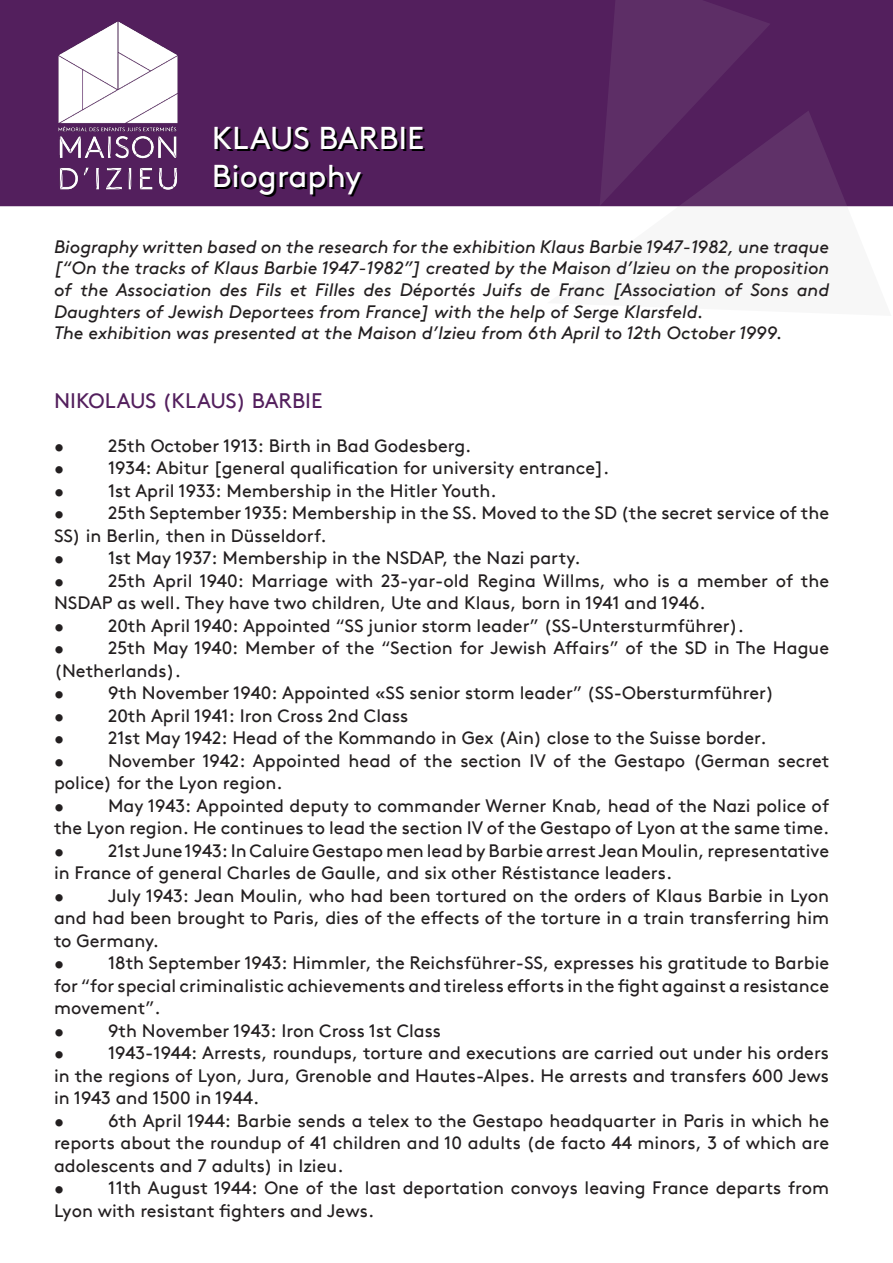
<style>
.page{position:relative;width:893px;height:1263px;background:#fff}
.page>*{position:absolute;margin:0;border:0;box-sizing:border-box;transform-origin:0 0}
.t1{font:31.5px "Brown TT";color:#fff}
.t2{font:21px "Brown TT";color:#531f5d}
.t3{font:18px/22.5px "Brown TT";color:#231f20}
.t4{font:italic 18px/21.6px "Brown TT";color:#231f20;text-align:justify}
</style>
<div class="page">
<div style="left:1px;top:1px;width:891px;height:204px;background:#531f5d"></div>
<div style="left:0;top:0;width:893px;height:206px;border:2px solid #531f5d"></div>
<img style="left:58px;top:21px;width:120px;height:169px">
<svg style="left:547px;top:111px;width:344px;height:96px"></svg>
<svg style="left:600px;top:0;width:170px;height:206px"></svg>
<p class="t1" style="left:212px;top:120px;width:214px">KLAUS BARBIE</p>
<p class="t1" style="left:212px;top:158px;width:151px">Biography</p>
<p class="t4" style="left:54px;top:236px;width:777px">Biography written based on the research for the exhibition Klaus Barbie 1947-1982, une traque [“On the tracks of Klaus Barbie 1947-1982”] created by the Maison d’Izieu on the proposition of the Association des Fils et Filles des Déportés Juifs de Franc [Association of Sons and Daughters of Jewish Deportees from France] with the help of Serge Klarsfeld.</p>
<p class="t4" style="left:54px;top:322px;width:730px">The exhibition was presented at the Maison d’Izieu from 6th April to 12th October 1999.</p>
<p class="t2" style="left:54px;top:388px;width:270px">NIKOLAUS (KLAUS) BARBIE</p>
<p class="t3" style="left:54px;top:434px;width:12px">•</p>
<p class="t3" style="left:108px;top:434px;width:365px">25th October 1913: Birth in Bad Godesberg.</p>
<p class="t3" style="left:54px;top:457px;width:12px">•</p>
<p class="t3" style="left:108px;top:457px;width:503px">1934: Abitur [general qualification for university entrance].</p>
<p class="t3" style="left:54px;top:479px;width:12px">•</p>
<p class="t3" style="left:108px;top:479px;width:390px">1st April 1933: Membership in the Hitler Youth.</p>
<p class="t3" style="left:54px;top:502px;width:12px">•</p>
<p class="t3" style="left:54px;top:502px;width:777px;text-indent:54px">25th September 1935: Membership in the SS. Moved to the SD (the secret service of the<br>SS) in Berlin, then in Düsseldorf.</p>
<p class="t3" style="left:54px;top:547px;width:12px">•</p>
<p class="t3" style="left:108px;top:547px;width:474px">1st May 1937: Membership in the NSDAP, the Nazi party.</p>
<p class="t3" style="left:54px;top:569px;width:12px">•</p>
<p class="t3" style="left:54px;top:569px;width:777px;text-indent:54px">25th April 1940: Marriage with 23-yar-old Regina Willms, who is a member of the<br>NSDAP as well. They have two children, Ute and Klaus, born in 1941 and 1946.</p>
<p class="t3" style="left:54px;top:614px;width:12px">•</p>
<p class="t3" style="left:108px;top:614px;width:637px">20th April 1940: Appointed “SS junior storm leader” (SS-Untersturmführer).</p>
<p class="t3" style="left:54px;top:637px;width:12px">•</p>
<p class="t3" style="left:54px;top:637px;width:777px;text-indent:54px">25th May 1940: Member of the “Section for Jewish Affairs” of the SD in The Hague (Netherlands).</p>
<p class="t3" style="left:54px;top:682px;width:12px">•</p>
<p class="t3" style="left:108px;top:682px;width:668px">9th November 1940: Appointed «SS senior storm leader” (SS-Obersturmführer)</p>
<p class="t3" style="left:54px;top:704px;width:12px">•</p>
<p class="t3" style="left:108px;top:704px;width:302px">20th April 1941: Iron Cross 2nd Class</p>
<p class="t3" style="left:54px;top:727px;width:12px">•</p>
<p class="t3" style="left:108px;top:727px;width:660px">21st May 1942: Head of the Kommando in Gex (Ain) close to the Suisse border.</p>
<p class="t3" style="left:54px;top:749px;width:12px">•</p>
<p class="t3" style="left:54px;top:749px;width:777px;text-indent:54px">November 1942: Appointed head of the section IV of the Gestapo (German secret police) for the Lyon region.</p>
<p class="t3" style="left:54px;top:794px;width:12px">•</p>
<p class="t3" style="left:54px;top:794px;width:777px;text-align:right">May 1943: Appointed deputy to commander Werner Knab, head of the Nazi police of<br>the Lyon region. He continues to lead the section IV of the Gestapo of Lyon at the same time.</p>
<p class="t3" style="left:54px;top:839px;width:12px">•</p>
<p class="t3" style="left:54px;top:839px;width:777px;text-indent:54px">21st June1943: In Caluire Gestapo men lead byBarbie arrest Jean Moulin, representative in France of general Charles de Gaulle, and six other Réstistance leaders.</p>
<p class="t3" style="left:54px;top:884px;width:12px">•</p>
<p class="t3" style="left:54px;top:884px;width:777px;text-align:justify;text-indent:54px">July 1943: Jean Moulin, who had been tortured on the orders of Klaus Barbie in Lyon and had been brought to Paris, dies of the effects of the torture in a train transferring him to Germany.</p>
<p class="t3" style="left:54px;top:952px;width:12px">•</p>
<p class="t3" style="left:54px;top:952px;width:777px;text-align:justify;text-indent:54px">18th September 1943: Himmler, the Reichsführer-SS, expresses his gratitude to Barbie for “for special criminalistic achievements and tireless efforts in the fight against a resistance movement”.</p>
<p class="t3" style="left:54px;top:1019px;width:12px">•</p>
<p class="t3" style="left:108px;top:1019px;width:335px">9th November 1943: Iron Cross 1st Class</p>
<p class="t3" style="left:54px;top:1042px;width:12px">•</p>
<p class="t3" style="left:54px;top:1042px;width:777px;text-align:justify;text-indent:54px">1943-1944: Arrests, roundups, torture and executions are carried out under his orders in the regions of Lyon, Jura, Grenoble and Hautes-Alpes. He arrests and transfers 600 Jews in 1943 and 1500 in 1944.</p>
<p class="t3" style="left:54px;top:1109px;width:12px">•</p>
<p class="t3" style="left:54px;top:1109px;width:777px;text-align:justify;text-indent:54px">6th April 1944: Barbie sends a telex to the Gestapo headquarter in Paris in which he reports about the roundup of 41 children and 10 adults (de facto 44 minors, 3 of which are adolescents and 7 adults) in Izieu.</p>
<p class="t3" style="left:54px;top:1177px;width:12px">•</p>
<p class="t3" style="left:54px;top:1177px;width:777px;text-indent:54px">11th August 1944: One of the last deportation convoys leaving France departs from<br>Lyon with resistant fighters and Jews.</p>
</div>
